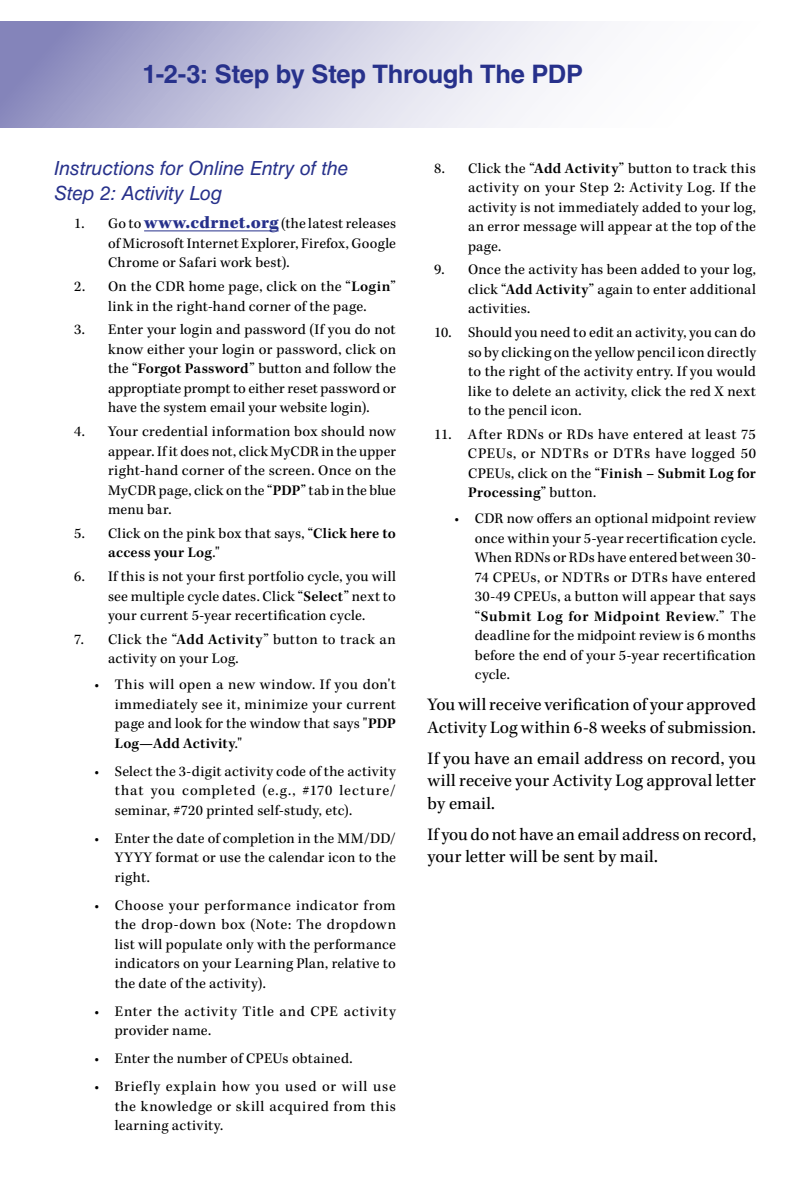
<style>
.page{position:relative;width:810px;height:1188px;background:#fff}
.page>*{position:absolute;margin:0;border:0;box-sizing:border-box;transform-origin:0 0}
.t1{font:700 25.5px "Helvetica LT Std";letter-spacing:-.015em;color:#27318b}
.t2{font:italic 19.5px/24.6px "Helvetica LT Std";color:#27318b}
.t3{font:18px/22.5px "Kepler Std";letter-spacing:.005em;color:#000}
.t4{font:15px/19.5px "Kepler Std";letter-spacing:.02em;color:#000;text-align:justify}
.t5{font:15px/19.5px "Kepler Std";letter-spacing:.045em;color:#000}
.s1{font-weight:900;font-size:18px;color:#27318b}
.s2{font-weight:600}
</style>
<div class="page">
<svg style="left:0;top:21px;width:588px;height:107px"></svg>
<hr style="left:144px;top:231px;width:135px;height:1px;background:#27318b">
<h1 class="t1" style="left:143px;top:59px;width:442px">1-2-3: Step by Step Through The PDP</h1>
<h2 class="t2" style="left:54px;top:156px;width:296px">Instructions for Online Entry of the<br>Step 2: Activity Log</h2>
<p class="t4" style="left:108px;top:215px;width:290px;text-indent:-34px">1. Go to <span class="s1">www.cdrnet.org</span> (the latest releases of Microsoft Internet Explorer, Firefox, Google Chrome or Safari work best).</p>
<p class="t4" style="left:74px;top:277px;width:323px;text-align:center">2. On the CDR home page, click on the “<span class="s2">Login</span>” link in the right-hand corner of the page.</p>
<p class="t4" style="left:108px;top:321px;width:290px;text-indent:-34px">3. Enter your login and password (If you do not know either your login or password, click on the “<span class="s2">Forgot Password</span>” button and follow the approptiate prompt to either reset password or have the system email your website login).</p>
<p class="t4" style="left:108px;top:422px;width:290px;text-indent:-34px">4. Your credential information box should now appear. If it does not, click MyCDR in the upper right-hand corner of the screen. Once on the MyCDR page, click on the “<span class="s2">PDP</span>” tab in the blue menu bar.</p>
<p class="t4" style="left:108px;top:524px;width:290px;text-indent:-34px">5. Click on the pink box that says, “<span class="s2">Click here to access your Log</span>."</p>
<p class="t4" style="left:108px;top:567px;width:290px;text-indent:-34px">6. If this is not your first portfolio cycle, you will see multiple cycle dates. Click “<span class="s2">Select</span>” next to your current 5-year recertification cycle.</p>
<p class="t4" style="left:108px;top:630px;width:289px;text-indent:-34px">7. Click the “<span class="s2">Add Activity</span>” button to track an activity on your Log.</p>
<p class="t4" style="left:115px;top:675px;width:283px;text-indent:-20px">• This will open a new window. If you don't immediately see it, minimize your current page and look for the window that says "<span class="s2">PDP Log—Add Activity</span>."</p>
<p class="t4" style="left:115px;top:762px;width:283px;text-indent:-20px">• Select the 3-digit activity code of the activity that you completed (e.g., #170 lecture/ seminar, #720 printed self-study, etc).</p>
<p class="t4" style="left:115px;top:829px;width:283px;text-indent:-20px">• Enter the date of completion in the MM/DD/ YYYY format or use the calendar icon to the right.</p>
<p class="t4" style="left:115px;top:896px;width:283px;text-indent:-20px">• Choose your performance indicator from the drop-down box (Note: The dropdown list will populate only with the performance indicators on your Learning Plan, relative to the date of the activity).</p>
<p class="t5" style="left:115px;top:1002px;width:283px;text-indent:-20px">• Enter the activity Title and CPE activity provider name.</p>
<p class="t4" style="left:95px;top:1049px;width:260px">• Enter the number of CPEUs obtained.</p>
<p class="t4" style="left:115px;top:1077px;width:283px;text-indent:-20px">• Briefly explain how you used or will use the knowledge or skill acquired from this learning activity.</p>
<p class="t4" style="left:468px;top:159px;width:289px;text-indent:-34px">8. Click the “<span class="s2">Add Activity</span>” button to track this activity on your Step 2: Activity Log. If the activity is not immediately added to your log, an error message will appear at the top of the page.</p>
<p class="t4" style="left:468px;top:260px;width:289px;text-indent:-34px">9. Once the activity has been added to your log, click “<span class="s2">Add Activity</span>” again to enter additional activities.</p>
<p class="t4" style="left:468px;top:323px;width:290px;text-indent:-34px">10. Should you need to edit an activity, you can do so by clicking on the yellow pencil icon directly to the right of the activity entry. If you would like to delete an activity, click the red X next to the pencil icon.</p>
<p class="t4" style="left:468px;top:425px;width:290px;text-indent:-34px">11. After RDNs or RDs have entered at least 75<br>CPEUs, or NDTRs or DTRs have logged 50<br>CPEUs, click on the “<span class="s2">Finish – Submit Log for Processing</span>” button.</p>
<p class="t4" style="left:475px;top:509px;width:283px;text-indent:-20px">• CDR now offers an optional midpoint review once within your 5-year recertification cycle.<br>When RDNs or RDs have entered between 30- 74 CPEUs, or NDTRs or DTRs have entered 30-49 CPEUs, a button will appear that says “<span class="s2">Submit Log for Midpoint Review</span>.” The deadline for the midpoint review is 6 months before the end of your 5-year recertification cycle.</p>
<p class="t3" style="left:428px;top:694px;width:330px">You will receive verification of your approved<br>Activity Log within 6-8 weeks of submission.</p>
<p class="t3" style="left:428px;top:748px;width:330px;text-align:justify">If you have an email address on record, you will receive your Activity Log approval letter by email.</p>
<p class="t3" style="left:428px;top:824px;width:330px">If you do not have an email address on record, your letter will be sent by mail.</p>
</div>
